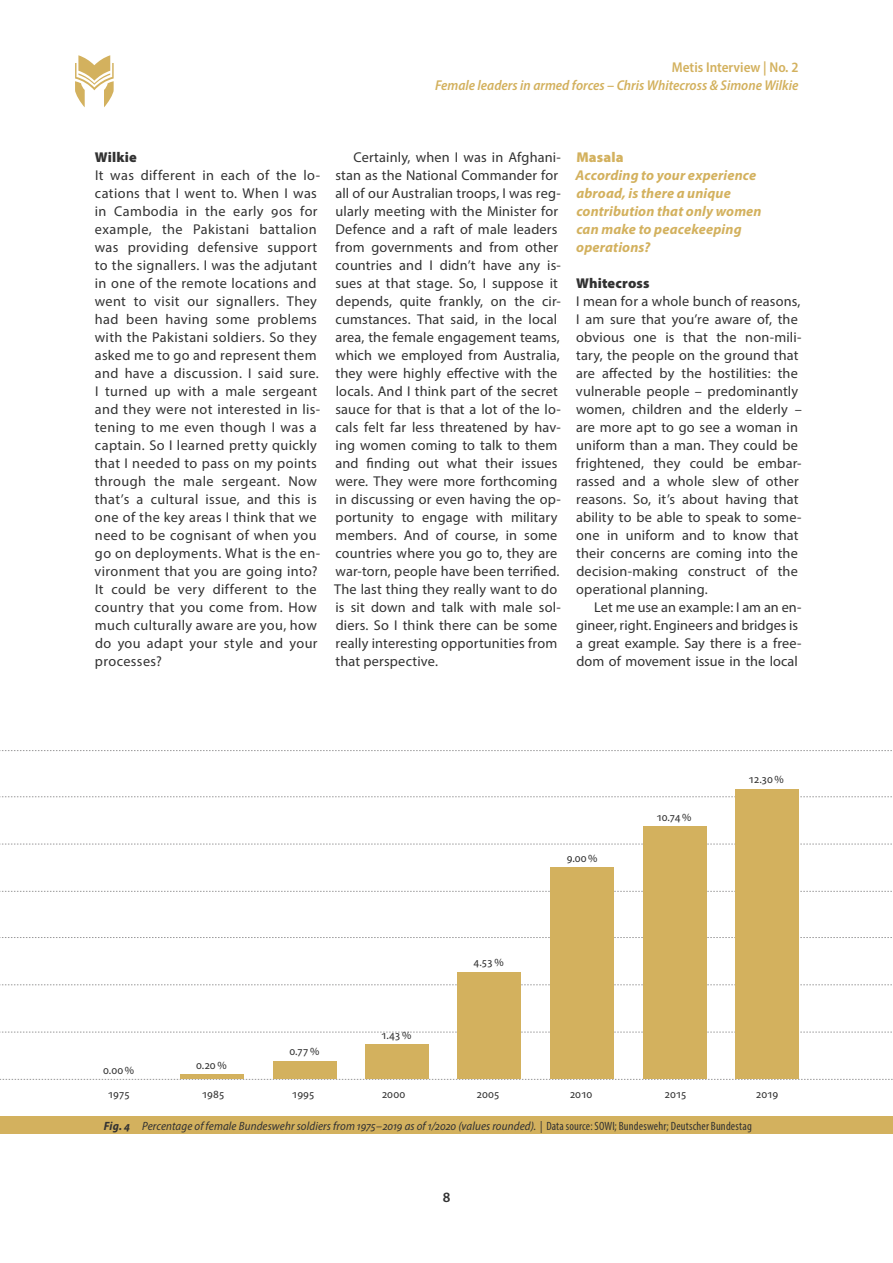
<style>
.page{position:relative;width:893px;height:1263px;background:#fff}
.page>*{position:absolute;margin:0;border:0;box-sizing:border-box;transform-origin:0 0}
.t1{font:14.25px/18px "Myriad Pro";letter-spacing:.015em;color:#323232}
.t2{font:italic 700 14.25px/18px "Myriad Pro";letter-spacing:.01em;color:#d3b15e}
.t3{font:italic 600 semi-condensed 14.25px "Myriad Pro";color:#d3b15e}
.t4{font:600 semi-condensed 14.25px "Myriad Pro";color:#d3b15e}
.t5{font:900 14.25px "Myriad Pro";letter-spacing:.01em;color:#323232}
.t6{font:900 14.25px "Myriad Pro";letter-spacing:.01em;color:#d3b15e}
.t7{font:600 14.25px "Myriad Pro";color:#323232}
.t8{font:italic semi-condensed 12px "Myriad Pro";letter-spacing:.01em;color:#323232}
.t9{font:semi-condensed 12px "Myriad Pro";letter-spacing:-.015em;color:#323232}
.s1{font-weight:700}
.s2{font-style:normal;font-stretch:condensed}
</style>
<div class="page">
<div style="left:0;top:1116px;width:892px;height:18px;background:#d3b15e"></div>
<svg style="left:0;top:750px;width:892px;height:1px"></svg>
<svg style="left:0;top:797px;width:892px;height:1px"></svg>
<svg style="left:0;top:844px;width:892px;height:1px"></svg>
<svg style="left:0;top:891px;width:892px;height:1px"></svg>
<svg style="left:0;top:937px;width:892px;height:1px"></svg>
<svg style="left:0;top:985px;width:892px;height:1px"></svg>
<svg style="left:0;top:1032px;width:892px;height:1px"></svg>
<svg style="left:0;top:1079px;width:892px;height:1px"></svg>
<hr style="left:180px;top:1075px;width:63px;height:4px;background:#d3b15e">
<div style="left:273px;top:1061px;width:63px;height:18px;background:#d3b15e"></div>
<div style="left:365px;top:1045px;width:64px;height:34px;background:#d3b15e"></div>
<div style="left:457px;top:972px;width:64px;height:107px;background:#d3b15e"></div>
<div style="left:550px;top:868px;width:64px;height:211px;background:#d3b15e"></div>
<div style="left:642px;top:827px;width:64px;height:252px;background:#d3b15e"></div>
<div style="left:735px;top:790px;width:63px;height:289px;background:#d3b15e"></div>
<svg style="left:75px;top:55px;width:39px;height:52px"></svg>
<p class="t4" style="left:671px;top:58px;width:128px">Metis Interview | No. 2</p>
<p class="t3" style="left:435px;top:76px;width:365px">Female leaders in armed forces – Chris Whitecross &amp; Simone Wilkie</p>
<p class="t5" style="left:95px;top:148px;width:44px">Wilkie</p>
<p class="t1" style="left:95px;top:166px;width:227px">It was different in each of the lo&shy;cations that I went to. When I was in Cambodia in the early 90s for example, the Pakistani battalion was providing defensive support to the signallers. I was the adjutant in one of the remote locations and went to visit our signallers. They had been having some problems with the Pakistani soldiers. So they asked me to go and represent them and have a discussion. I said sure.<br>I turned up with a male sergeant and they were not interested in lis&shy;tening to me even though I was a captain. So I learned pretty quickly that I needed to pass on my points through the male sergeant. Now that’s a cultural issue, and this is one of the key areas I think that we need to be cognisant of when you go on deployments. What is the en&shy;vironment that you are going into?<br>It could be very different to the country that you come from. How much culturally aware are you, how do you adapt your style and your processes?</p>
<p class="t1" style="left:334px;top:148px;width:228px;text-indent:19px">Certainly, when I was in Afghani&shy;stan as the National Commander for all of our Australian troops, I was reg&shy;ularly meeting with the Minister for Defence and a raft of male leaders from governments and from other countries and I didn’t have any is&shy;sues at that stage. So, I suppose it depends, quite frankly, on the cir&shy;cumstances. That said, in the local area, the female engagement teams, which we employed from Australia, they were highly effective with the locals. And I think part of the secret sauce for that is that a lot of the lo&shy;cals felt far less threatened by hav&shy;ing women coming to talk to them and finding out what their issues were. They were more forthcoming in discussing or even having the op&shy;portunity to engage with military members. And of course, in some countries where you go to, they are war-torn, people have been terrified.<br>The last thing they really want to do is sit down and talk with male sol&shy;diers. So I think there can be some really interesting opportunities from that perspective.</p>
<p class="t6" style="left:576px;top:148px;width:49px">Masala</p>
<p class="t2" style="left:575px;top:166px;width:187px">According to your experience abroad, is there a unique contribution that only women can make to peacekeeping operations?</p>
<p class="t5" style="left:576px;top:274px;width:75px">Whitecross</p>
<p class="t1" style="left:576px;top:292px;width:227px">I mean for a whole bunch of reasons,<br>I am sure that you’re aware of, the obvious one is that the non-mili&shy;tary, the people on the ground that are affected by the hostilities: the vulnerable people – predominantly women, children and the elderly – are more apt to go see a woman in uniform than a man. They could be frightened, they could be embar&shy;rassed and a whole slew of other reasons. So, it’s about having that ability to be able to speak to some&shy;one in uniform and to know that their concerns are coming into the decision-making construct of the operational planning.</p>
<p class="t1" style="left:576px;top:598px;width:227px;text-indent:18px">Let me use an example: I am an en&shy;gineer, right. Engineers and bridges is a great example. Say there is a free&shy;dom of movement issue in the local</p>
<p class="t9" style="left:103px;top:1062px;width:32px">0.00%</p>
<p class="t9" style="left:196px;top:1057px;width:32px">0.20%</p>
<p class="t9" style="left:289px;top:1044px;width:32px">0.77%</p>
<p class="t9" style="left:381px;top:1027px;width:32px">1.43%</p>
<p class="t9" style="left:473px;top:955px;width:32px">4.53%</p>
<p class="t9" style="left:566px;top:850px;width:32px">9.00%</p>
<p class="t9" style="left:656px;top:810px;width:36px">10.74%</p>
<p class="t9" style="left:748px;top:772px;width:37px">12.30%</p>
<p class="t9" style="left:108px;top:1087px;width:24px">1975</p>
<p class="t9" style="left:202px;top:1087px;width:24px">1985</p>
<p class="t9" style="left:292px;top:1087px;width:24px">1995</p>
<p class="t9" style="left:381px;top:1087px;width:25px">2000</p>
<p class="t9" style="left:476px;top:1087px;width:25px">2005</p>
<p class="t9" style="left:569px;top:1087px;width:24px">2010</p>
<p class="t9" style="left:664px;top:1087px;width:24px">2015</p>
<p class="t9" style="left:755px;top:1087px;width:24px">2019</p>
<p class="t8" style="left:104px;top:1118px;width:649px"><span class="s1">Fig. 4</span> Percentage of female Bundeswehr soldiers from 1975–2019 as of 1/2020 (values rounded). <span class="s2">| Data source: SOWI; Bundeswehr; Deutscher Bundestag</span></p>
<p class="t7" style="left:442px;top:1188px;width:9px">8</p>
</div>
